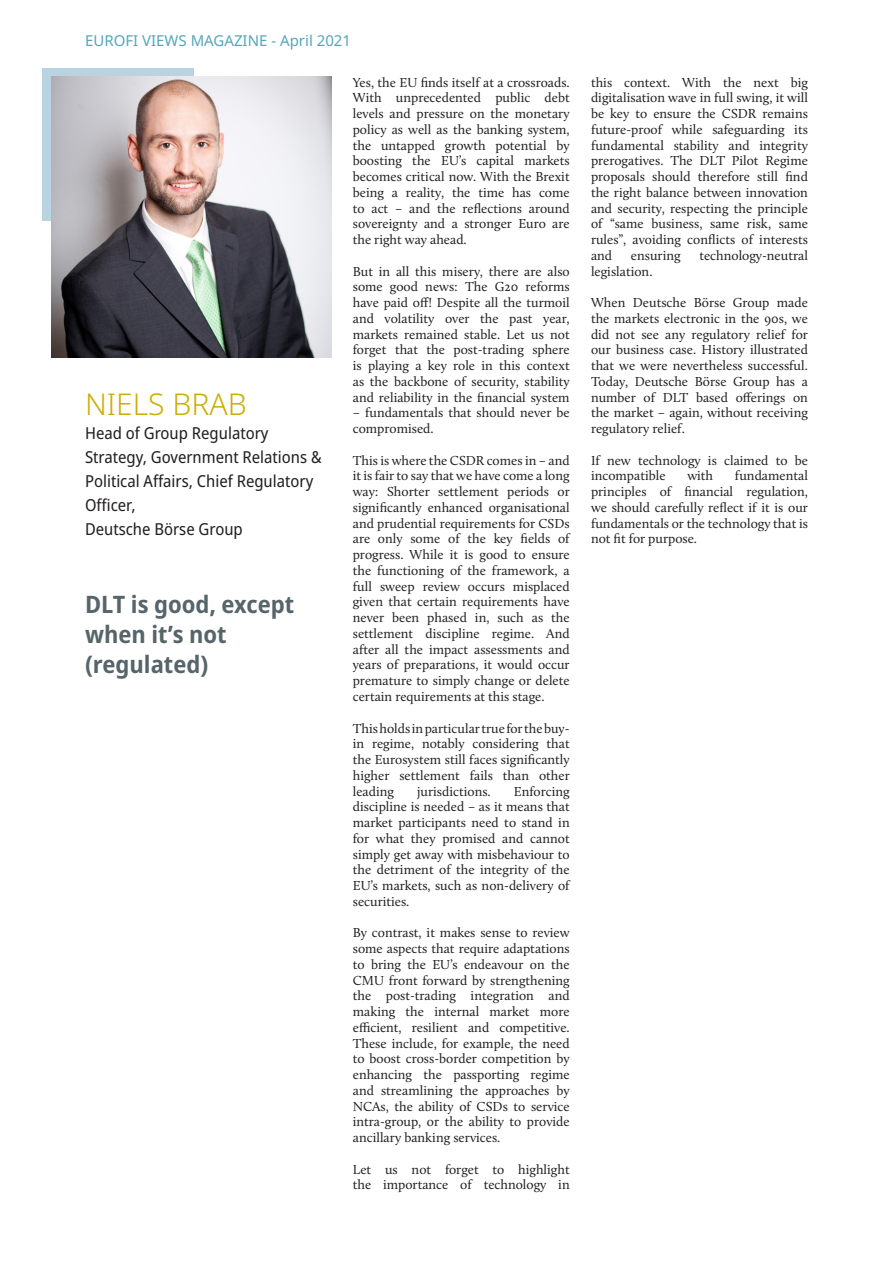
<style>
.page{position:relative;width:893px;height:1263px;background:#fff}
.page>*{position:absolute;margin:0;border:0;box-sizing:border-box;transform-origin:0 0}
.Style_Firstname_Last{font:300 30px "Noto Sans";color:#cead05}
.Style_Titre{font:700 semi-condensed 24px/30px "Noto Sans";color:#57656b}
.Style_Function_Organ{font:semi-condensed 16.5px/24px "Noto Sans";color:#231f20}
.t1{font:15px "Noto Sans";color:#57a5bb}
.Style_Note{font:13.5px/15.8px "Calluna";color:#231f20;text-align:justify}
</style>
<div class="page">
<div style="left:43px;top:68px;width:151px;height:152px;background:#b9d4e0"></div>
<img style="left:51px;top:77px;width:280px;height:280px">
<p class="t1" style="left:85px;top:30px;width:268px">EUROFI VIEWS MAGAZINE - April 2021</p>
<p class="Style_Firstname_Last" style="left:85px;top:383px;width:163px">NIELS BRAB</p>
<p class="Style_Function_Organ" style="left:85px;top:421px;width:238px">Head of Group Regulatory<br>Strategy, Government Relations &amp;<br>Political Affairs, Chief Regulatory<br>Officer,</p>
<p class="Style_Function_Organ" style="left:85px;top:517px;width:159px">Deutsche Börse Group</p>
<p class="Style_Titre" style="left:85px;top:589px;width:211px">DLT is good, except when it’s not (regulated)</p>
<p class="Style_Note" style="left:353px;top:74px;width:218px">Yes, the EU finds itself at a crossroads.<br>With unprecedented public debt levels and pressure on the monetary policy as well as the banking system, the untapped growth potential by boosting the EU’s capital markets becomes critical now. With the Brexit being a reality, the time has come to act – and the reflections around sovereignty and a stronger Euro are the right way ahead.</p>
<p class="Style_Note" style="left:353px;top:263px;width:218px">But in all this misery, there are also some good news: The G20 reforms have paid off! Despite all the turmoil and volatility over the past year, markets remained stable. Let us not forget that the post-trading sphere is playing a key role in this context as the backbone of security, stability and reliability in the financial system</p>
<p class="Style_Note" style="left:353px;top:405px;width:218px">– fundamentals that should never be compromised.</p>
<p class="Style_Note" style="left:353px;top:452px;width:218px">This is where the CSDR comes in – and it is fair to say that we have come a long way: Shorter settlement periods or significantly enhanced organisational and prudential requirements for CSDs are only some of the key fields of progress. While it is good to ensure the functioning of the framework, a full sweep review occurs misplaced given that certain requirements have never been phased in, such as the settlement discipline regime. And after all the impact assessments and years of preparations, it would occur premature to simply change or delete certain requirements at this stage.</p>
<p class="Style_Note" style="left:353px;top:720px;width:218px">This holds in particular true for the buy&shy;in regime, notably considering that the Eurosystem still faces significantly higher settlement fails than other leading</p>
<p class="Style_Note" style="left:417px;top:783px;width:75px">jurisdictions.</p>
<p class="Style_Note" style="left:353px;top:783px;width:218px;text-indent:161px">Enforcing discipline is needed – as it means that market participants need to stand in for what they promised and cannot simply get away with misbehaviour to the detriment of the integrity of the EU’s markets, such as non-delivery of securities.</p>
<p class="Style_Note" style="left:353px;top:925px;width:218px">By contrast, it makes sense to review some aspects that require adaptations to bring the EU’s endeavour on the CMU front forward by strengthening the post-trading integration and making the internal market more efficient, resilient and competitive.<br>These include, for example, the need to boost cross-border competition by enhancing the passporting regime and streamlining the approaches by NCAs, the ability of CSDs to service intra-group, or the ability to provide ancillary banking services.</p>
<p class="Style_Note" style="left:353px;top:1161px;width:218px">Let us not forget to highlight the importance of technology in</p>
<p class="Style_Note" style="left:591px;top:74px;width:218px">this context. With the next big digitalisation wave in full swing, it will be key to ensure the CSDR remains future-proof while safeguarding its fundamental stability and integrity prerogatives. The DLT Pilot Regime proposals should therefore still find the right balance between innovation and security, respecting the principle of “same business, same risk, same rules”, avoiding conflicts of interests and</p>
<p class="Style_Note" style="left:631px;top:247px;width:51px">ensuring</p>
<p class="Style_Note" style="left:699px;top:247px;width:110px">technology-neutral</p>
<p class="Style_Note" style="left:591px;top:263px;width:63px">legislation.</p>
<p class="Style_Note" style="left:591px;top:295px;width:218px">When Deutsche Börse Group made the markets electronic in the 90s, we did not see any regulatory relief for our business case. History illustrated that we were nevertheless successful.<br>Today, Deutsche Börse Group has a number of DLT based offerings on the market – again, without receiving regulatory relief.</p>
<p class="Style_Note" style="left:591px;top:452px;width:218px">If new technology is claimed to be incompatible</p>
<p class="Style_Note" style="left:591px;top:468px;width:218px;text-indent:144px">fundamental principles of financial regulation, we should carefully reflect if it is our fundamentals or the technology that is not fit for purpose.</p>
<p class="Style_Note" style="left:687px;top:468px;width:27px">with</p>
</div>
